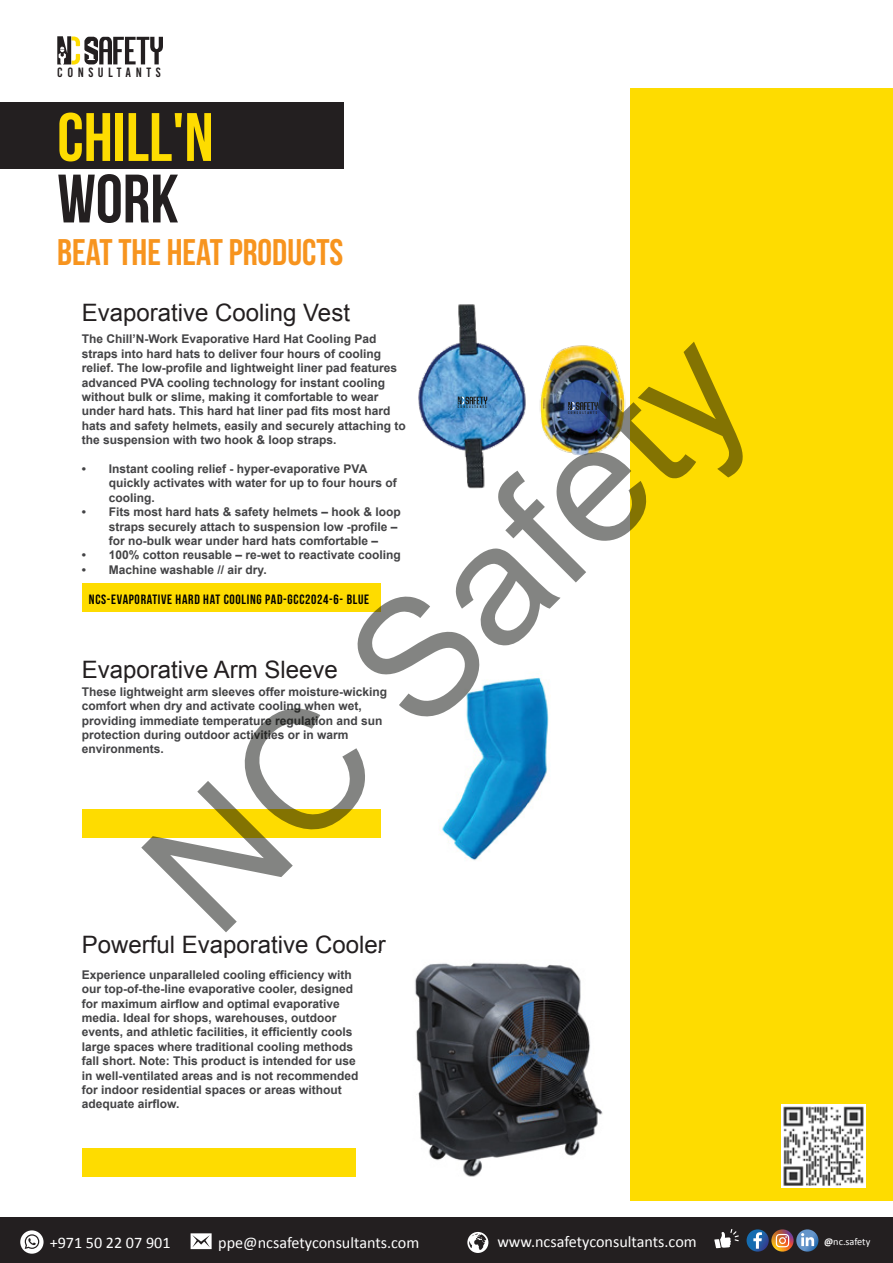
<style>
.page{position:relative;width:893px;height:1263px;background:#fff}
.page>*{position:absolute;margin:0;border:0;box-sizing:border-box;transform-origin:0 0}
.t1{font:167.4px "Arial";color:rgb(8 10 5/.5)}
.t2{font:68.4px "Bebas Neue";color:#fedc00}
.t3{font:68.4px "Bebas Neue";color:#231f20}
.t4{font:37.05px "Bebas Neue";color:#f7941e}
.t5{font:24px "Arial";color:#231f20}
.t6{font:16.2px "Calibri";color:#fff}
.t7{font:13.5px "Bebas Neue";letter-spacing:.05em;color:#010101}
.t8{font:13.5px "Bebas Kai";letter-spacing:.34em;color:#231f20}
.t9{font:700 12px/14.4px "Arial";color:#434345}
.t10{font:10.2px "Calibri";letter-spacing:-.005em;color:#fff}
.t11{font:3.75px "Bebas Kai";letter-spacing:.34em;color:#1d1d1b}
.s1{font-weight:700}
</style>
<div class="page">
<div style="left:0;top:103px;width:343px;height:66px;background:#231f20"></div>
<div style="left:630px;top:88px;width:263px;height:1113px;background:#fedc00"></div>
<img style="left:782px;top:1104px;width:84px;height:84px">
<div style="left:82px;top:584px;width:299px;height:28px;background:#fedc00"></div>
<div style="left:82px;top:810px;width:299px;height:28px;background:#fedc00"></div>
<div style="left:0;top:1218px;width:893px;height:45px;background:#231f20"></div>
<svg style="left:191px;top:1233px;width:21px;height:16px"></svg>
<svg style="left:467px;top:1232px;width:21px;height:21px"></svg>
<svg style="left:20px;top:1230px;width:24px;height:24px"></svg>
<svg style="left:714px;top:1229px;width:25px;height:19px"></svg>
<svg style="left:747px;top:1229px;width:22px;height:22px"></svg>
<svg style="left:753px;top:1232px;width:9px;height:17px"></svg>
<svg style="left:771px;top:1229px;width:23px;height:22px"></svg>
<svg style="left:776px;top:1234px;width:13px;height:13px"></svg>
<svg style="left:796px;top:1229px;width:22px;height:22px"></svg>
<svg style="left:801px;top:1233px;width:13px;height:13px"></svg>
<svg style="left:57px;top:36px;width:106px;height:29px"></svg>
<div style="left:82px;top:1148px;width:274px;height:28px;background:#fedc00"></div>
<img style="left:567px;top:345px;width:59px;height:111px">
<img style="left:418px;top:304px;width:149px;height:185px">
<svg style="left:458px;top:397px;width:29px;height:7px"></svg>
<svg style="left:568px;top:402px;width:30px;height:8px"></svg>
<img style="left:415px;top:963px;width:188px;height:214px">
<img style="left:442px;top:678px;width:107px;height:183px">
<p class="t8" style="left:57px;top:65px;width:105px">CONSULTANTS</p>
<h2 class="t2" style="left:57px;top:100px;width:158px">CHILL'N</h2>
<h2 class="t3" style="left:57px;top:161px;width:123px">WORK</h2>
<h3 class="t4" style="left:57px;top:232px;width:288px">BEAT THE HEAT PRODUCTS</h3>
<h3 class="t5" style="left:82px;top:297px;width:270px">Evaporative Cooling Vest</h3>
<p class="t9" style="left:82px;top:332px;width:326px">The Chill’N-Work Evaporative Hard Hat Cooling Pad straps into hard hats to deliver four hours of cooling relief. The low-profile and lightweight liner pad features advanced PVA cooling technology for instant cooling without bulk or slime, making it comfortable to wear under hard hats. This hard hat liner pad fits most hard hats and safety helmets, easily and securely attaching to the suspension with two hook &amp; loop straps.</p>
<p class="t9" style="left:109px;top:462px;width:290px;text-indent:-27px">• Instant cooling relief - hyper-evaporative PVA quickly activates with water for up to four hours of cooling.</p>
<p class="t9" style="left:109px;top:505px;width:294px;text-indent:-27px">• Fits most hard hats &amp; safety helmets – hook &amp; loop straps securely attach to suspension low -profile – for no-bulk wear under hard hats comfortable –</p>
<p class="t9" style="left:82px;top:548px;width:321px">• 100% cotton reusable – re-wet to reactivate cooling</p>
<p class="t9" style="left:82px;top:563px;width:186px">• Machine washable // air dry.</p>
<h1 class="t1" style="left:98px;top:822px;width:764px;rotate:-45deg">NC Safety</h1>
<p class="t11" style="left:458px;top:405px;width:30px">CONSULTANTS</p>
<p class="t11" style="left:568px;top:410px;width:31px">CONSULTANTS</p>
<p class="t7" style="left:89px;top:592px;width:282px">NCS-EVAPORATIVE HARD HAT COOLING PAD-GCC2024-6- BLUE</p>
<h3 class="t5" style="left:82px;top:653px;width:258px">Evaporative Arm Sleeve</h3>
<p class="t9" style="left:82px;top:685px;width:307px">These lightweight arm sleeves offer moisture-wicking comfort when dry and activate cooling when wet, providing immediate temperature regulation and sun protection during outdoor activities or in warm environments.</p>
<h3 class="t5" style="left:82px;top:929px;width:306px">Powerful Evaporative Cooler</h3>
<p class="t9" style="left:82px;top:968px;width:278px">Experience unparalleled cooling efficiency with our top-of-the-line evaporative cooler, designed for maximum airflow and optimal evaporative media. Ideal for shops, warehouses, outdoor events, and athletic facilities, it efficiently cools large spaces where traditional cooling methods fall short. Note: This product is intended for use in well-ventilated areas and is not recommended for indoor residential spaces or areas without adequate airflow.</p>
<h3 class="t6" style="left:50px;top:1231px;width:122px">+971 50 22 07 901</h3>
<h3 class="t6" style="left:218px;top:1231px;width:203px">ppe@ncsafetyconsultants.com</h3>
<h3 class="t6" style="left:497px;top:1230px;width:201px">www.ncsafetyconsultants.com</h3>
<p class="t10" style="left:824px;top:1235px;width:48px"><span class="s1">@</span>nc.safety</p>
</div>
